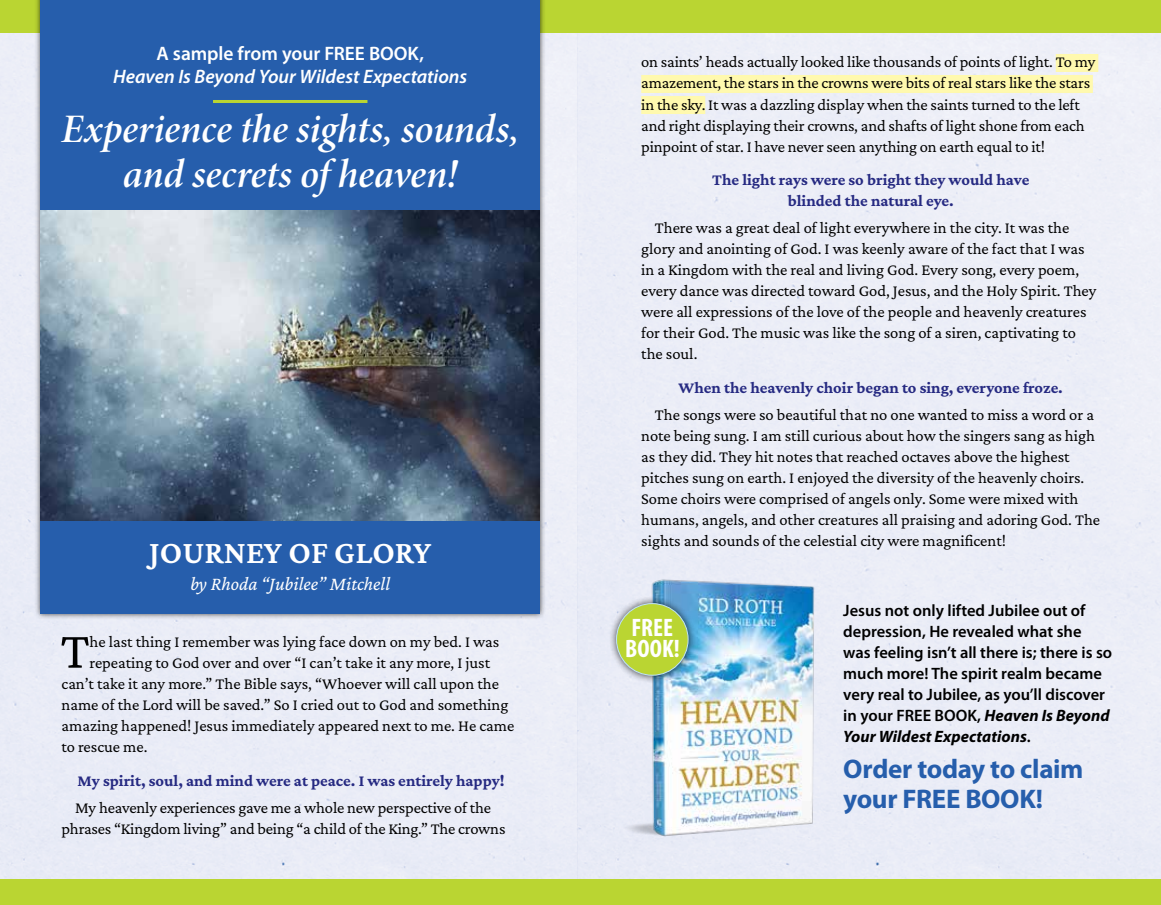
<style>
.page{position:relative;width:1161px;height:905px;background:#fff}
.page>*{position:absolute;margin:0;border:0;box-sizing:border-box;transform-origin:0 0}
.t1{font:53.1px "Crimson Pro";color:#000}
.t2{font:40.5px/45px "Minion Pro Semibold It Subh";letter-spacing:-.005em;color:#fff;text-align:center}
.t3{font:600 33px "Crimson Pro";color:#fff}
.t4{font:700 27px/30px "Myriad Pro";letter-spacing:-.01em;color:#265eac}
.t5{font:700 condensed 25.35px/20.7px "Myriad Pro";color:#fff}
.t6{font:italic 600 19.5px "Myriad Pro";letter-spacing:-.005em;color:#fff}
.t7{font:600 19.5px "Myriad Pro";letter-spacing:-.005em;color:#fff}
.t8{font:italic 19.5px "Crimson Pro";color:#fff}
.t9{font:16.5px/21px "Crimson Pro";color:#000}
.t10{font:600 16.5px/21px "Myriad Pro";color:#000}
.t11{font:700 16.5px/21px "Crimson Pro";color:#262a82;text-align:center}
.s1{font-weight:700;font-style:italic}
</style>
<div class="page">
<div style="left:0;top:32px;width:1161px;height:847px;background:#ebedf7"></div>
<div style="left:0;top:0;width:1161px;height:32px;background:#bad532"></div>
<div style="left:0;top:879px;width:1161px;height:25px;background:#bad532"></div>
<div style="left:34px;top:0;width:512px;height:619px;background:#000;opacity:.75"></div>
<div style="left:40px;top:0;width:500px;height:613px;background:#265eac"></div>
<img style="left:40px;top:210px;width:500px;height:310px">
<hr style="left:213px;top:100px;width:154px;height:3px;background:#bad532">
<div style="left:1056px;top:54px;width:42px;height:18px;background:#fff9ae"></div>
<div style="left:641px;top:75px;width:452px;height:18px;background:#fff9ae"></div>
<div style="left:641px;top:96px;width:64px;height:18px;background:#fff9ae"></div>
<img style="left:578px;top:559px;width:293px;height:293px">
<div style="left:608px;top:595px;width:88px;height:88px;background:#000;opacity:.75"></div>
<div style="left:617px;top:603px;width:71px;height:72px;background:#bad532;border-radius:50%"></div>
<div style="left:616px;top:603px;width:72px;height:72px;border:1px solid #bfe4f9;border-radius:50%"></div>
<p class="t7" style="left:157px;top:43px;width:269px">A sample from your FREE BOOK,</p>
<p class="t6" style="left:113px;top:66px;width:355px">Heaven Is Beyond Your Wildest Expectations</p>
<h2 class="t2" style="left:61px;top:107px;width:459px">Experience the sights, sounds, and secrets of heaven!</h2>
<h3 class="t3" style="left:149px;top:531px;width:284px">JOURNEY OF GLORY</h3>
<p class="t8" style="left:190px;top:571px;width:201px">by Rhoda “Jubilee” Mitchell</p>
<h1 class="t1" style="left:61px;top:616px;width:30px">T</h1>
<p class="t9" style="left:90px;top:630px;width:411px">he last thing I remember was lying face down on my bed. I was</p>
<p class="t9" style="left:90px;top:651px;width:402px">repeating to God over and over “I can’t take it any more, I just</p>
<p class="t9" style="left:62px;top:672px;width:439px">can’t take it any more.” The Bible says, “Whoever will call upon the</p>
<p class="t9" style="left:62px;top:693px;width:448px">name of the Lord will be saved.” So I cried out to God and something</p>
<p class="t9" style="left:62px;top:714px;width:454px">amazing happened! Jesus immediately appeared next to me. He came</p>
<p class="t9" style="left:62px;top:735px;width:88px">to rescue me.</p>
<p class="t11" style="left:78px;top:769px;width:428px">My spirit, soul, and mind were at peace. I was entirely happy!</p>
<p class="t9" style="left:62px;top:796px;width:446px;text-align:center">My heavenly experiences gave me a whole new perspective of the phrases “Kingdom living” and being “a child of the King.” The crowns</p>
<p class="t9" style="left:641px;top:51px;width:456px">on saints’ heads actually looked like thousands of points of light. To my amazement, the stars in the crowns were bits of real stars like the stars in the sky. It was a dazzling display when the saints turned to the left and right displaying their crowns, and shafts of light shone from each pinpoint of star. I have never seen anything on earth equal to it!</p>
<p class="t11" style="left:712px;top:169px;width:319px">The light rays were so bright they would have blinded the natural eye.</p>
<p class="t9" style="left:641px;top:217px;width:457px;text-indent:14px">There was a great deal of light everywhere in the city. It was the glory and anointing of God. I was keenly aware of the fact that I was in a Kingdom with the real and living God. Every song, every poem, every dance was directed toward God, Jesus, and the Holy Spirit. They were all expressions of the love of the people and heavenly creatures for their God. The music was like the song of a siren, captivating to the soul.</p>
<p class="t11" style="left:679px;top:377px;width:386px">When the heavenly choir began to sing, everyone froze.</p>
<p class="t9" style="left:641px;top:404px;width:460px;text-indent:14px">The songs were so beautiful that no one wanted to miss a word or a note being sung. I am still curious about how the singers sang as high as they did. They hit notes that reached octaves above the highest pitches sung on earth. I enjoyed the diversity of the heavenly choirs.<br>Some choirs were comprised of angels only. Some were mixed with humans, angels, and other creatures all praising and adoring God. The sights and sounds of the celestial city were magnificent!</p>
<h3 class="t5" style="left:625px;top:617px;width:56px">FREE<br>BOOK!</h3>
<p class="t10" style="left:843px;top:600px;width:270px">Jesus not only lifted Jubilee out of depression, He revealed what she was feeling isn’t all there is; there is so much more! The spirit realm became very real to Jubilee, as you’ll discover in your FREE BOOK, <span class="s1">Heaven Is Beyond Your Wildest Expectations</span>.</p>
<h3 class="t4" style="left:843px;top:754px;width:242px">Order today to claim your FREE BOOK!</h3>
</div>
